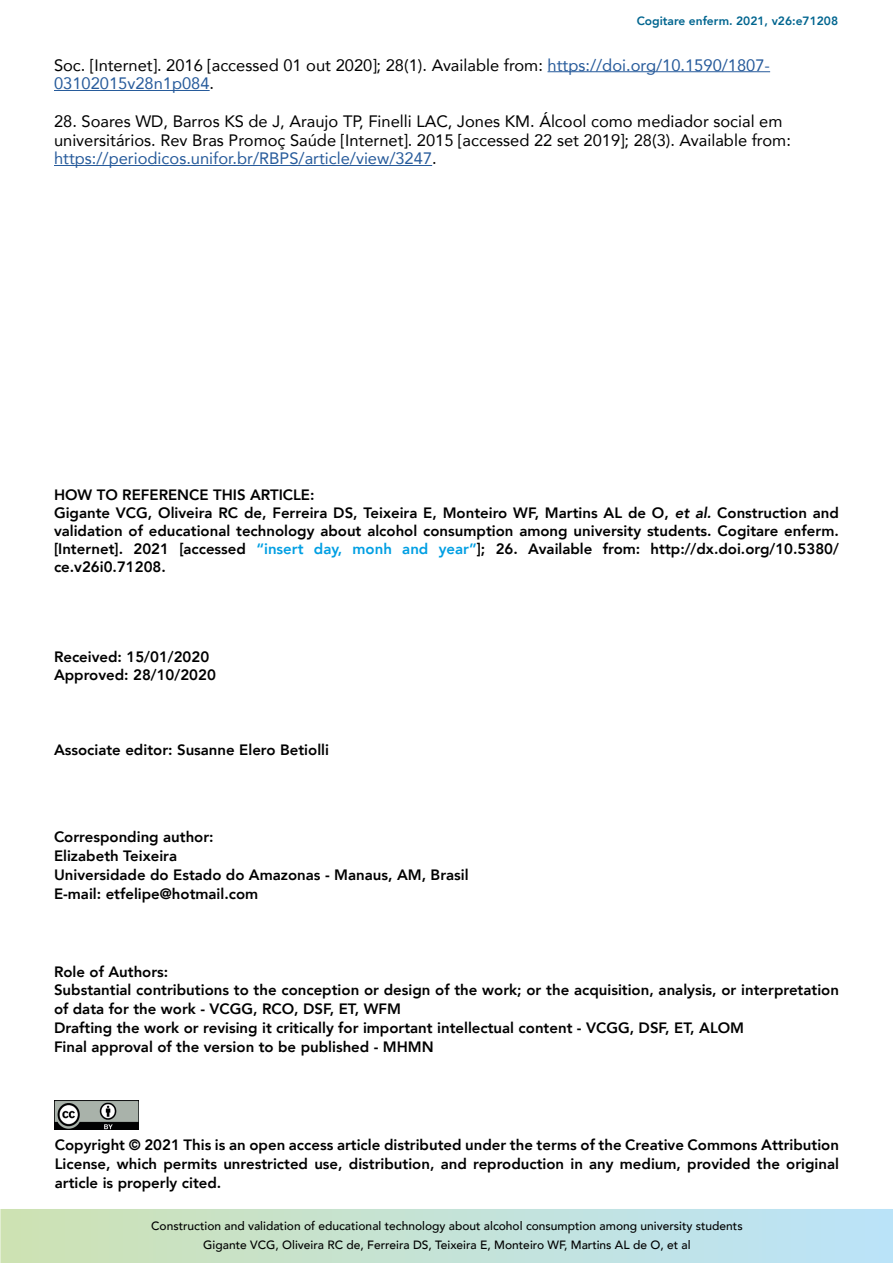
<style>
.page{position:relative;width:893px;height:1263px;background:#fff}
.page>*{position:absolute;margin:0;border:0;box-sizing:border-box;transform-origin:0 0}
.t1{font:16.5px/18.8px "Avenir";color:#000}
.t2{font:800 15px/18.8px "Avenir";color:#000}
.t3{font:500 12px/18.6px "Avenir";color:#000;text-align:center}
.t4{font:800 12px "Avenir";color:#00658f}
.s1{color:#275b9b}
.s2{font-style:italic}
.s3{color:#009fe3}
</style>
<div class="page">
<img style="left:55px;top:1100px;width:83px;height:30px">
<svg style="left:0;top:1209px;width:893px;height:54px;background:#c4e2d6"></svg>
<hr style="left:548px;top:71px;width:222px;height:1px;background:#275b9b">
<hr style="left:54px;top:90px;width:156px;height:1px;background:#275b9b">
<hr style="left:54px;top:165px;width:378px;height:1px;background:#275b9b">
<p class="t4" style="left:637px;top:12px;width:203px">Cogitare enferm. 2021, v26:e71208</p>
<p class="t1" style="left:54px;top:55px;width:718px">Soc. [Internet]. 2016 [accessed 01 out 2020]; 28(1). Available from: <span class="s1">https://doi.org/10.1590/1807-<br>03102015v28n1p084</span>.</p>
<p class="t1" style="left:54px;top:111px;width:738px">28. Soares WD, Barros KS de J, Araujo TP, Finelli LAC, Jones KM. Álcool como mediador social em universitários. Rev Bras Promoç Saúde [Internet]. 2015 [accessed 22 set 2019]; 28(3). Available from: <span class="s1">https://periodicos.unifor.br/RBPS/article/view/3247</span>.</p>
<p class="t2" style="left:54px;top:486px;width:786px;line-height:18px">HOW TO REFERENCE THIS ARTICLE:<br>Gigante VCG, Oliveira RC de, Ferreira DS, Teixeira E, Monteiro WF, Martins AL de O, <span class="s2">et al.</span> Construction and validation of educational technology about alcohol consumption among university students. Cogitare enferm. [Internet]. 2021 [accessed <span class="s3">“insert day, monh and year”</span>]; 26. Available from: http://dx.doi.org/10.5380/ ce.v26i0.71208.</p>
<p class="t2" style="left:54px;top:647px;width:163px">Received: 15/01/2020<br>Approved: 28/10/2020</p>
<p class="t2" style="left:54px;top:741px;width:277px">Associate editor: Susanne Elero Betiolli</p>
<p class="t2" style="left:54px;top:828px;width:416px">Corresponding author:<br>Elizabeth Teixeira<br>Universidade do Estado do Amazonas - Manaus, AM, Brasil<br>E-mail: etfelipe@hotmail.com</p>
<p class="t2" style="left:54px;top:962px;width:786px">Role of Authors:<br>Substantial contributions to the conception or design of the work; or the acquisition, analysis, or interpretation of data for the work - VCGG, RCO, DSF, ET, WFM<br>Drafting the work or revising it critically for important intellectual content - VCGG, DSF, ET, ALOM<br>Final approval of the version to be published - MHMN</p>
<p class="t2" style="left:55px;top:1135px;width:786px;text-align:justify">Copyright © 2021 This is an open access article distributed under the terms of the Creative Commons Attribution License, which permits unrestricted use, distribution, and reproduction in any medium, provided the original article is properly cited.</p>
<p class="t3" style="left:151px;top:1216px;width:593px">Construction and validation of educational technology about alcohol consumption among university students<br>Gigante VCG, Oliveira RC de, Ferreira DS, Teixeira E, Monteiro WF, Martins AL de O, et al</p>
</div>
